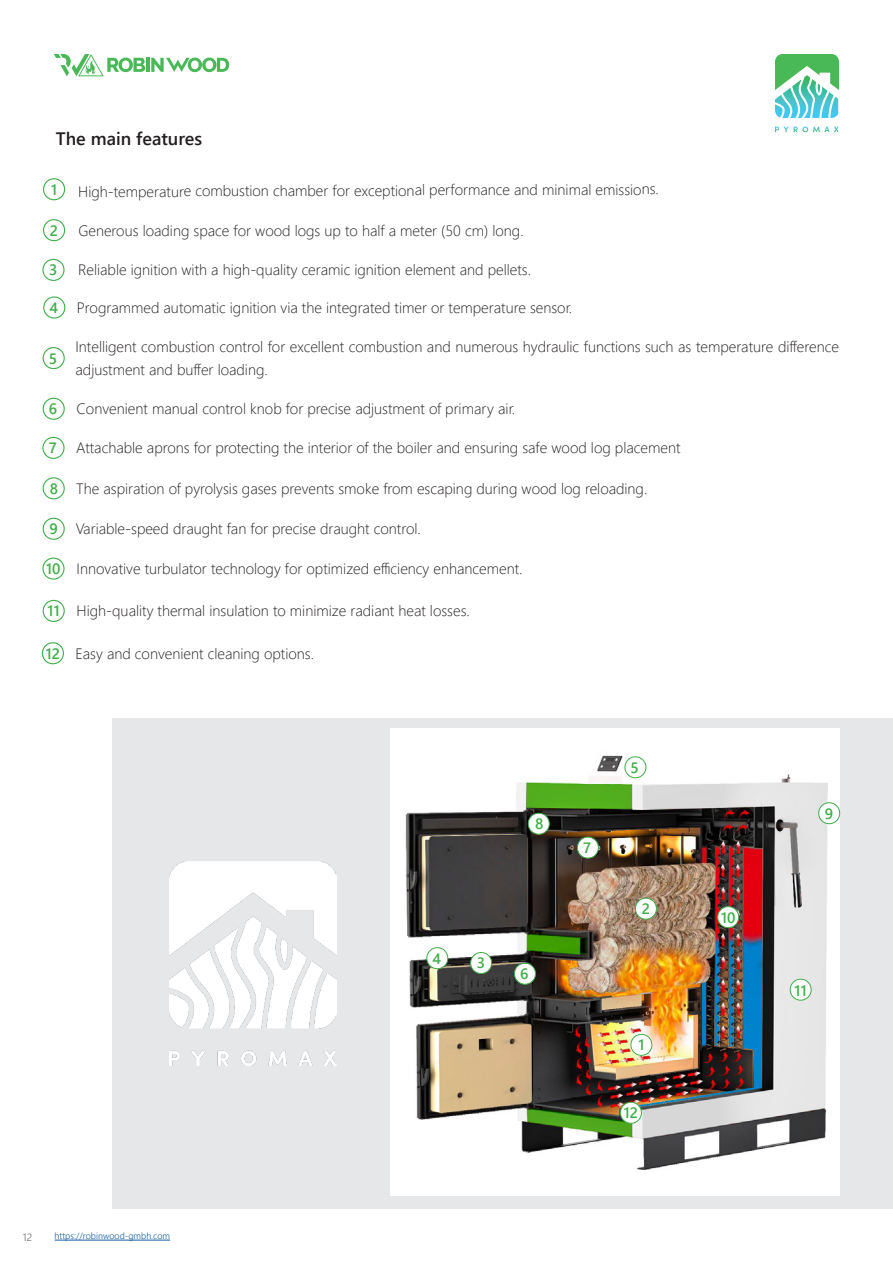
<style>
.page{position:relative;width:893px;height:1263px;background:#fff}
.page>*{position:absolute;margin:0;border:0;box-sizing:border-box;transform-origin:0 0}
.t1{font:600 18px "Segoe UI";color:#231f20}
.t2{font:300 15px/22.5px "Segoe UI";color:#231f20}
.t3{font:600 15px "Segoe UI";color:#40ae49}
.t4{font:300 10.5px "Segoe UI";color:#3e3e3f}
.t5{font:300 9px "Segoe UI";color:#175d9e}
</style>
<div class="page">
<hr style="left:146px;top:58px;width:3px;height:14px;background:#49b857">
<svg style="left:151px;top:58px;width:78px;height:14px"></svg>
<svg style="left:54px;top:54px;width:91px;height:22px"></svg>
<svg style="left:775px;top:54px;width:64px;height:64px"></svg>
<svg style="left:775px;top:127px;width:63px;height:5px"></svg>
<hr style="left:55px;top:1240px;width:115px;height:1px;background:#175d9e">
<div style="left:112px;top:718px;width:781px;height:490px;background:#e6e7e9"></div>
<img style="left:390px;top:728px;width:450px;height:468px">
<div style="left:631px;top:1034px;width:21px;height:21px;background:#fff;border-radius:50%"></div>
<div style="left:630px;top:1034px;width:22px;height:22px;border:1px solid #40ae49;border-radius:50%"></div>
<div style="left:635px;top:898px;width:21px;height:21px;background:#fff;border-radius:50%"></div>
<div style="left:635px;top:898px;width:22px;height:21px;border:1px solid #40ae49;border-radius:50%"></div>
<div style="left:427px;top:948px;width:21px;height:21px;background:#fff;border-radius:50%"></div>
<div style="left:426px;top:947px;width:22px;height:22px;border:1px solid #40ae49;border-radius:50%"></div>
<div style="left:514px;top:963px;width:21px;height:21px;background:#fff;border-radius:50%"></div>
<div style="left:514px;top:963px;width:22px;height:21px;border:1px solid #40ae49;border-radius:50%"></div>
<div style="left:577px;top:837px;width:21px;height:21px;background:#fff;border-radius:50%"></div>
<div style="left:577px;top:837px;width:22px;height:21px;border:1px solid #40ae49;border-radius:50%"></div>
<div style="left:471px;top:952px;width:21px;height:21px;background:#fff;border-radius:50%"></div>
<div style="left:470px;top:952px;width:22px;height:22px;border:1px solid #40ae49;border-radius:50%"></div>
<div style="left:625px;top:757px;width:21px;height:21px;background:#fff;border-radius:50%"></div>
<div style="left:624px;top:756px;width:22px;height:22px;border:1px solid #40ae49;border-radius:50%"></div>
<div style="left:528px;top:813px;width:21px;height:21px;background:#fff;border-radius:50%"></div>
<div style="left:528px;top:813px;width:22px;height:21px;border:1px solid #40ae49;border-radius:50%"></div>
<div style="left:819px;top:803px;width:21px;height:21px;background:#fff;border-radius:50%"></div>
<div style="left:818px;top:802px;width:22px;height:22px;border:1px solid #40ae49;border-radius:50%"></div>
<div style="left:718px;top:907px;width:21px;height:21px;background:#fff;border-radius:50%"></div>
<div style="left:717px;top:906px;width:22px;height:22px;border:1px solid #40ae49;border-radius:50%"></div>
<div style="left:790px;top:979px;width:21px;height:21px;background:#fff;border-radius:50%"></div>
<div style="left:790px;top:979px;width:21px;height:21px;border:1px solid #40ae49;border-radius:50%"></div>
<div style="left:620px;top:1102px;width:21px;height:21px;background:#fff;border-radius:50%"></div>
<div style="left:620px;top:1102px;width:22px;height:22px;border:1px solid #40ae49;border-radius:50%"></div>
<div style="left:42px;top:259px;width:23px;height:22px;border:1px solid #40ae49;border-radius:50%"></div>
<div style="left:43px;top:347px;width:22px;height:22px;border:1px solid #40ae49;border-radius:50%"></div>
<div style="left:43px;top:477px;width:22px;height:22px;border:1px solid #40ae49;border-radius:50%"></div>
<div style="left:43px;top:178px;width:22px;height:22px;border:1px solid #40ae49;border-radius:50%"></div>
<div style="left:43px;top:219px;width:22px;height:22px;border:1px solid #40ae49;border-radius:50%"></div>
<div style="left:43px;top:296px;width:22px;height:23px;border:1px solid #40ae49;border-radius:50%"></div>
<div style="left:43px;top:398px;width:22px;height:22px;border:1px solid #40ae49;border-radius:50%"></div>
<div style="left:42px;top:437px;width:23px;height:22px;border:1px solid #40ae49;border-radius:50%"></div>
<div style="left:43px;top:518px;width:22px;height:22px;border:1px solid #40ae49;border-radius:50%"></div>
<div style="left:42px;top:557px;width:23px;height:23px;border:1px solid #40ae49;border-radius:50%"></div>
<div style="left:43px;top:600px;width:22px;height:22px;border:1px solid #40ae49;border-radius:50%"></div>
<div style="left:42px;top:642px;width:22px;height:22px;border:1px solid #40ae49;border-radius:50%"></div>
<img style="left:170px;top:861px;width:166px;height:205px">
<p class="t1" style="left:56px;top:122px;width:148px">The main features</p>
<p class="t3" style="left:51px;top:175px;width:8px">1</p>
<p class="t3" style="left:50px;top:216px;width:10px">2</p>
<p class="t2" style="left:78px;top:178px;width:582px">High-temperature combustion chamber for exceptional performance and minimal emissions.</p>
<p class="t2" style="left:78px;top:218px;width:447px">Generous loading space for wood logs up to half a meter (50 cm) long.</p>
<p class="t3" style="left:49px;top:256px;width:10px">3</p>
<p class="t2" style="left:78px;top:257px;width:454px">Reliable ignition with a high-quality ceramic ignition element and pellets.</p>
<p class="t3" style="left:49px;top:293px;width:10px">4</p>
<p class="t2" style="left:77px;top:295px;width:497px">Programmed automatic ignition via the integrated timer or temperature sensor.</p>
<p class="t3" style="left:49px;top:344px;width:10px">5</p>
<p class="t2" style="left:76px;top:334px;width:765px">Intelligent combustion control for excellent combustion and numerous hydraulic functions such as temperature difference adjustment and buffer loading.</p>
<p class="t3" style="left:49px;top:395px;width:10px">6</p>
<p class="t3" style="left:49px;top:434px;width:10px">7</p>
<p class="t3" style="left:50px;top:474px;width:10px">8</p>
<p class="t2" style="left:77px;top:396px;width:440px">Convenient manual control knob for precise adjustment of primary air.</p>
<p class="t2" style="left:76px;top:435px;width:606px">Attachable aprons for protecting the interior of the boiler and ensuring safe wood log placement</p>
<p class="t2" style="left:76px;top:476px;width:573px">The aspiration of pyrolysis gases prevents smoke from escaping during wood log reloading.</p>
<p class="t3" style="left:49px;top:515px;width:10px">9</p>
<p class="t3" style="left:46px;top:555px;width:16px">10</p>
<p class="t3" style="left:48px;top:597px;width:14px">11</p>
<p class="t3" style="left:46px;top:639px;width:16px">12</p>
<p class="t2" style="left:76px;top:516px;width:346px">Variable-speed draught fan for precise draught control.</p>
<p class="t2" style="left:77px;top:556px;width:447px">Innovative turbulator technology for optimized efficiency enhancement.</p>
<p class="t2" style="left:77px;top:598px;width:395px">High-quality thermal insulation to minimize radiant heat losses.</p>
<p class="t2" style="left:75px;top:641px;width:240px">Easy and convenient cleaning options.</p>
<p class="t3" style="left:535px;top:810px;width:10px">8</p>
<p class="t3" style="left:432px;top:944px;width:10px">4</p>
<p class="t3" style="left:477px;top:949px;width:10px">3</p>
<p class="t3" style="left:520px;top:960px;width:10px">6</p>
<p class="t3" style="left:583px;top:833px;width:10px">7</p>
<p class="t3" style="left:631px;top:753px;width:10px">5</p>
<p class="t3" style="left:642px;top:895px;width:10px">2</p>
<p class="t3" style="left:638px;top:1031px;width:8px">1</p>
<p class="t3" style="left:624px;top:1099px;width:16px">12</p>
<p class="t3" style="left:721px;top:903px;width:16px">10</p>
<p class="t3" style="left:825px;top:799px;width:10px">9</p>
<p class="t3" style="left:795px;top:976px;width:14px">11</p>
<p class="t4" style="left:23px;top:1227px;width:11px">12</p>
<p class="t5" style="left:55px;top:1227px;width:117px">https://robinwood-gmbh.com</p>
</div>
